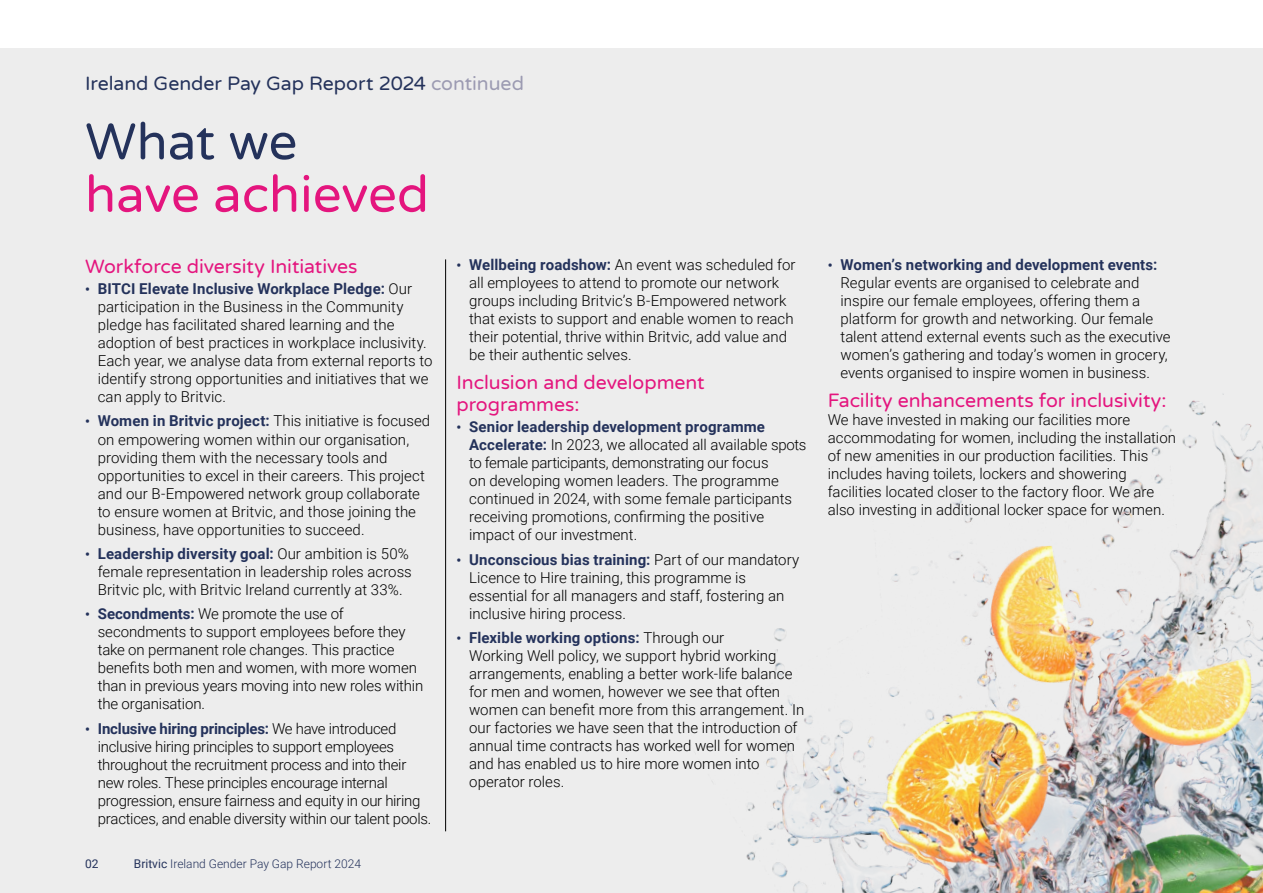
<style>
.page{position:relative;width:1263px;height:893px;background:#fff}
.page>*{position:absolute;margin:0;border:0;box-sizing:border-box;transform-origin:0 0}
.t1{font:51px "Varela Round";color:#e4157e}
.t2{font:51px "Varela Round";letter-spacing:-.005em;color:#24325b}
.t3{font:19.5px/22.5px "Varela Round";letter-spacing:-.005em;color:#e4157e}
.t4{font:19.5px "Varela Round";letter-spacing:-.005em;color:#24325b}
.t5{font:300 15px/18px "Roboto";color:#000}
.t6{font:300 15px/18px "Roboto";letter-spacing:-.02em;color:#000}
.t7{font:300 12px "Roboto";color:#24325b}
.t8{font:12px "Roboto";color:#24325b}
.s1{color:#9c9bb2}
.s2{font-weight:700;font-size:13.5px;color:#24325b}
.s3{font-weight:700;color:#24325b}
.s4{font-weight:400}
</style>
<div class="page">
<div style="left:0;top:26px;width:1263px;height:867px;background:#ededed"></div>
<img style="left:746px;top:394px;width:517px;height:499px">
<div style="left:0;top:0;width:1263px;height:48px;background:#fff"></div>
<hr style="left:445px;top:259px;width:1px;height:572px;background:#000">
<h2 class="t4" style="left:85px;top:70px;width:440px">Ireland Gender Pay Gap Report 2024 <span class="s1">continued</span></h2>
<h1 class="t2" style="left:85px;top:107px;width:214px">What we</h1>
<h1 class="t1" style="left:85px;top:159px;width:345px">have achieved</h1>
<h2 class="t3" style="left:85px;top:255px;width:274px">Workforce diversity Initiatives</h2>
<p class="t5" style="left:98px;top:279px;width:336px;text-indent:-13px"><span class="s2">•</span> <span class="s3">BITCI Elevate Inclusive Workplace Pledge:</span> Our participation in the Business in the Community pledge has facilitated shared learning and the adoption of best practices in workplace inclusivity.<br>Each year, we analyse data from external reports to identify strong opportunities and initiatives that we can apply to Britvic.</p>
<p class="t5" style="left:98px;top:412px;width:334px;text-indent:-13px"><span class="s2">•</span> <span class="s3">Women in Britvic project:</span> This initiative is focused on empowering women within our organisation, providing them with the necessary tools and opportunities to excel in their careers. This project and our B-Empowered network group collaborate to ensure women at Britvic, and those joining the business, have opportunities to succeed.</p>
<p class="t5" style="left:98px;top:544px;width:316px;text-indent:-13px"><span class="s2">•</span> <span class="s3">Leadership diversity goal:</span> Our ambition is 50% female representation in leadership roles across<br>Britvic plc, with Britvic Ireland currently at 33%.</p>
<p class="t5" style="left:98px;top:604px;width:327px;text-indent:-13px"><span class="s2">•</span> <span class="s3">Secondments:</span> We promote the use of secondments to support employees before they take on permanent role changes. This practice benefits both men and women, with more women than in previous years moving into new roles within the organisation.</p>
<p class="t6" style="left:98px;top:719px;width:335px;text-indent:-13px"><span class="s2">•</span> <span class="s3">Inclusive hiring principles:</span> We have introduced inclusive hiring principles to support employees throughout the recruitment process and into their new roles. These principles encourage internal progression, ensure fairness and equity in our hiring practices, and enable diversity within our talent pools.</p>
<p class="t8" style="left:85px;top:855px;width:15px">02</p>
<p class="t7" style="left:134px;top:855px;width:229px"><span class="s4">Britvic</span> Ireland Gender Pay Gap Report 2024</p>
<p class="t5" style="left:469px;top:255px;width:328px;text-indent:-13px"><span class="s2">•</span> <span class="s3">Wellbeing roadshow:</span> An event was scheduled for all employees to attend to promote our network groups including Britvic’s B-Empowered network that exists to support and enable women to reach their potential, thrive within Britvic, add value and be their authentic selves.</p>
<h2 class="t3" style="left:456px;top:370px;width:250px">Inclusion and development programmes:</h2>
<p class="t5" style="left:469px;top:418px;width:339px;text-indent:-13px"><span class="s2">•</span> <span class="s3">Senior leadership development programme Accelerate:</span> In 2023, we allocated all available spots to female participants, demonstrating our focus<br>on developing women leaders. The programme continued in 2024, with some female participants receiving promotions, confirming the positive impact of our investment.</p>
<p class="t5" style="left:469px;top:550px;width:332px;text-indent:-13px"><span class="s2">•</span> <span class="s3">Unconscious bias training:</span> Part of our mandatory Licence to Hire training, this programme is essential for all managers and staff, fostering an inclusive hiring process.</p>
<p class="t5" style="left:469px;top:628px;width:336px;text-indent:-13px"><span class="s2">•</span> <span class="s3">Flexible working options:</span> Through our<br>Working Well policy, we support hybrid working arrangements, enabling a better work-life balance for men and women, however we see that often women can benefit more from this arrangement. In our factories we have seen that the introduction of annual time contracts has worked well for women and has enabled us to hire more women into operator roles.</p>
<p class="t5" style="left:840px;top:255px;width:332px;text-indent:-13px"><span class="s2">•</span> <span class="s3">Women’s networking and development events:<br></span>Regular events are organised to celebrate and inspire our female employees, offering them a platform for growth and networking. Our female talent attend external events such as the executive women’s gathering and today’s women in grocery, events organised to inspire women in business.</p>
<h2 class="t3" style="left:828px;top:388px;width:340px">Facility enhancements for inclusivity:</h2>
<p class="t5" style="left:828px;top:410px;width:350px">We have invested in making our facilities more accommodating for women, including the installation of new amenities in our production facilities. This includes having toilets, lockers and showering facilities located closer to the factory floor. We are also investing in additional locker space for women.</p>
</div>
